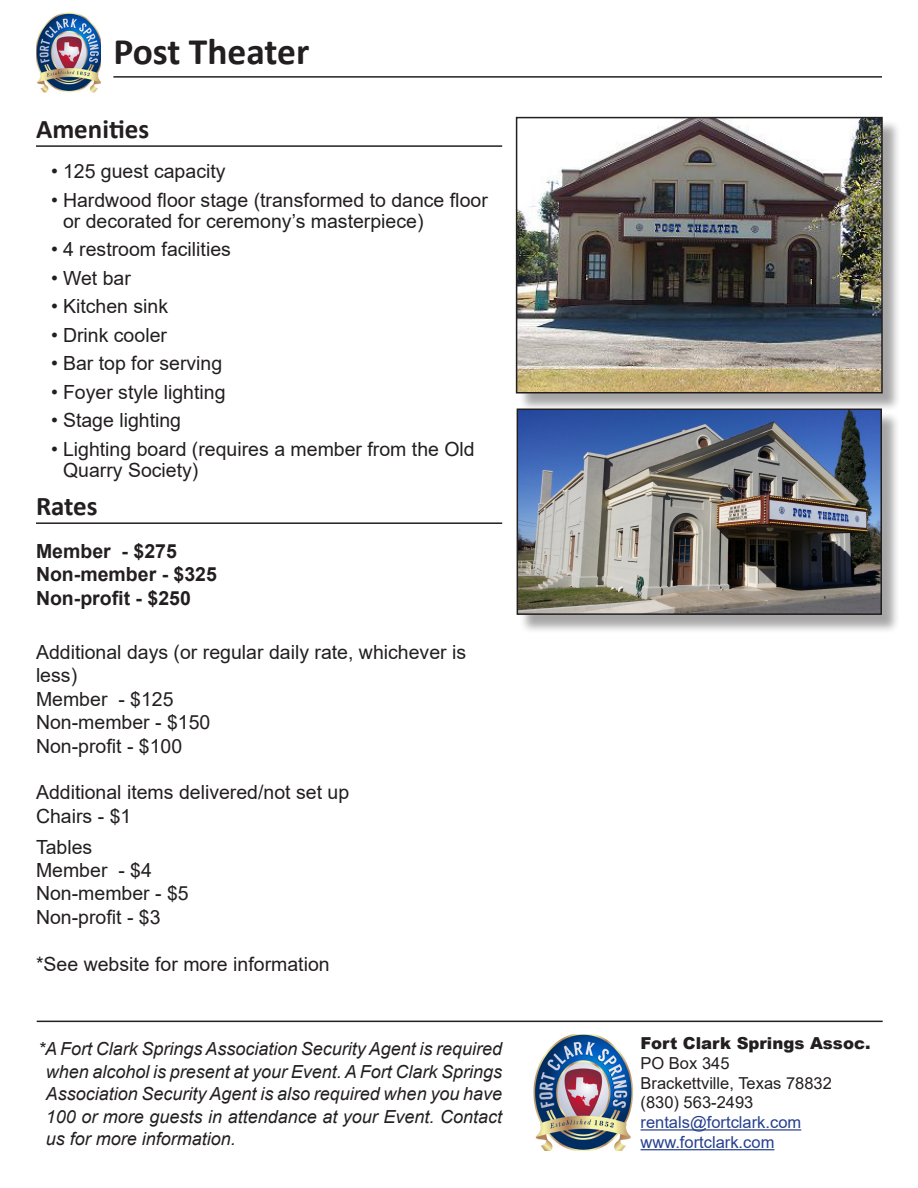
<style>
.page{position:relative;width:918px;height:1188px;background:#fff}
.page>*{position:absolute;margin:0;border:0;box-sizing:border-box;transform-origin:0 0}
.t1{font:700 37.5px "Calibri";color:#231f20}
.t2{font:700 27px "Calibri";color:#231f20}
.p_list{font:19.5px/23.4px "Arial";color:#231f20}
.p_list-2{font:700 19.5px/23.4px "Arial";color:#231f20}
.t3{font:italic 18px/22.5px "Arial";color:#231f20;text-align:justify}
.t4{font:16.5px/19.8px "Arial";color:#231f20}
.t5{font:16.5px/19.8px "Arial";color:#253f8e}
.t6{font:900 16.5px "Arial";color:#231f20}
</style>
<div class="page">
<img style="left:533px;top:1034px;width:101px;height:116px">
<hr style="left:641px;top:1129px;width:160px;height:2px;background:#253f8e">
<hr style="left:641px;top:1149px;width:133px;height:1px;background:#253f8e">
<hr style="left:37px;top:1021px;width:846px;height:1px;background:#231f20">
<img style="left:37px;top:12px;width:64px;height:81px">
<hr style="left:113px;top:76px;width:769px;height:2px;background:#231f20">
<hr style="left:36px;top:145px;width:466px;height:2px;background:#231f20">
<hr style="left:36px;top:522px;width:466px;height:2px;background:#231f20">
<div style="left:518px;top:119px;width:384px;height:293px;background:#231f20;opacity:.4"></div>
<img style="left:519px;top:120px;width:361px;height:271px">
<div style="left:516px;top:117px;width:367px;height:277px;border:2px solid #231f20"></div>
<div style="left:519px;top:411px;width:382px;height:223px;background:#231f20;opacity:.4"></div>
<img style="left:520px;top:412px;width:359px;height:200px">
<div style="left:517px;top:409px;width:365px;height:206px;border:2px solid #231f20"></div>
<p class="t1" style="left:113px;top:25px;width:197px">Post Theater</p>
<p class="t2" style="left:36px;top:110px;width:115px">Amenities</p>
<p class="p_list" style="left:51px;top:160px;width:176px">• 125 guest capacity</p>
<p class="p_list" style="left:63px;top:189px;width:426px;line-height:21px;text-indent:-12px">• Hardwood floor stage (transformed to dance floor or decorated for ceremony’s masterpiece)</p>
<p class="p_list" style="left:51px;top:238px;width:181px">• 4 restroom facilities</p>
<p class="p_list" style="left:51px;top:266px;width:81px">• Wet bar</p>
<p class="p_list" style="left:51px;top:295px;width:119px">• Kitchen sink</p>
<p class="p_list" style="left:51px;top:323px;width:118px">• Drink cooler</p>
<p class="p_list" style="left:51px;top:352px;width:173px">• Bar top for serving</p>
<p class="p_list" style="left:51px;top:380px;width:176px">• Foyer style lighting</p>
<p class="p_list" style="left:51px;top:409px;width:132px">• Stage lighting</p>
<p class="p_list" style="left:63px;top:438px;width:413px;line-height:21px;text-indent:-12px">• Lighting board (requires a member from the Old<br>Quarry Society)</p>
<p class="t2" style="left:36px;top:487px;width:63px">Rates</p>
<p class="p_list-2" style="left:36px;top:540px;width:182px">Member - $275<br>Non-member - $325<br>Non-profit - $250</p>
<p class="p_list" style="left:36px;top:640px;width:432px">Additional days (or regular daily rate, whichever is less)<br>Member - $125<br>Non-member - $150<br>Non-profit - $100</p>
<p class="p_list" style="left:36px;top:781px;width:315px">Additional items delivered/not set up<br>Chairs - $1</p>
<p class="p_list" style="left:36px;top:835px;width:154px">Tables<br>Member - $4<br>Non-member - $5<br>Non-profit - $3</p>
<p class="p_list" style="left:36px;top:952px;width:295px">*See website for more information</p>
<p class="t3" style="left:46px;top:1038px;width:458px;text-indent:-8px">*A Fort Clark Springs Association Security Agent is required when alcohol is present at your Event. A Fort Clark Springs Association Security Agent is also required when you have 100 or more guests in attendance at your Event. Contact us for more information.</p>
<p class="t6" style="left:641px;top:1031px;width:231px">Fort Clark Springs Assoc.</p>
<p class="t4" style="left:641px;top:1053px;width:193px">PO Box 345<br>Brackettville, Texas 78832 (830) 563-2493</p>
<p class="t5" style="left:641px;top:1112px;width:162px">rentals@fortclark.com www.fortclark.com</p>
</div>
